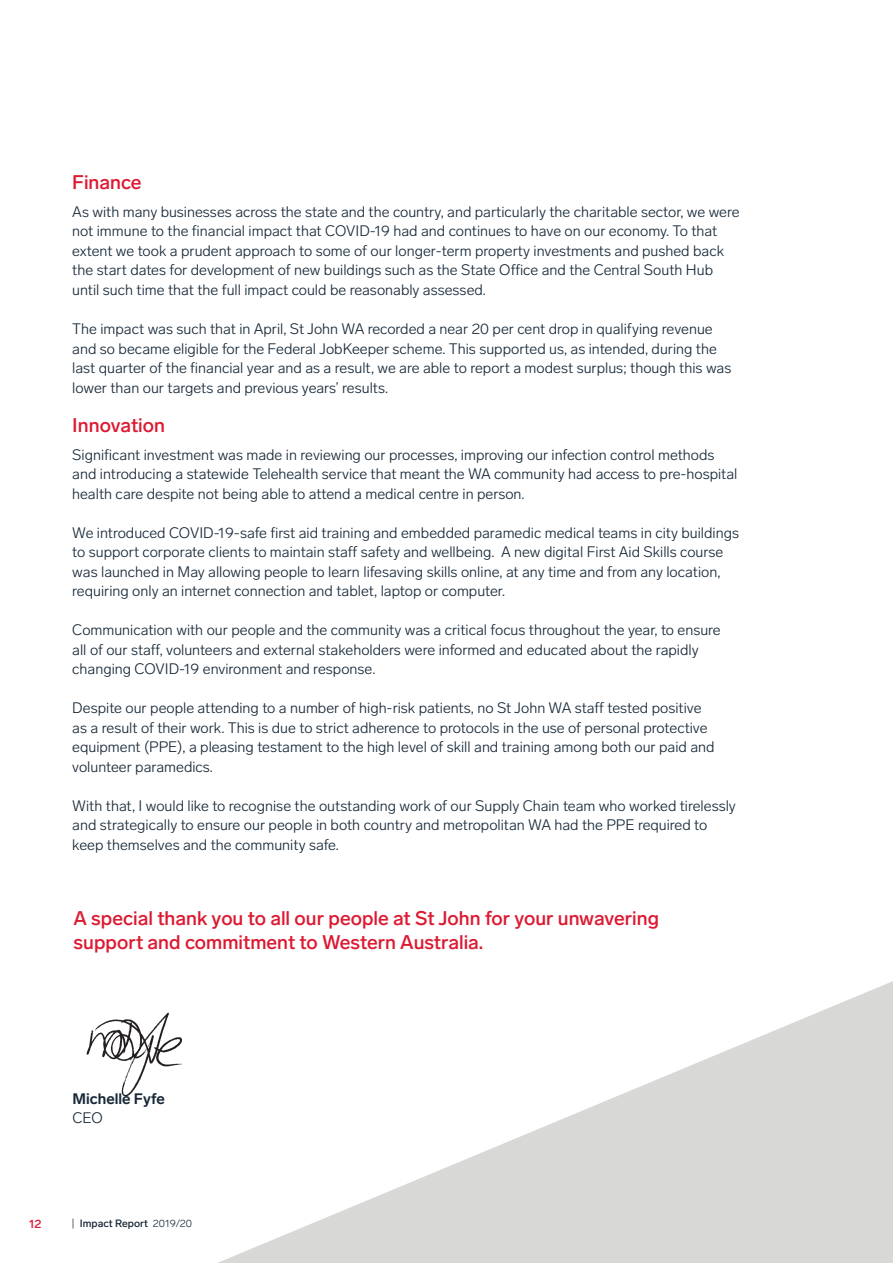
<style>
.page{position:relative;width:893px;height:1263px;background:#fff}
.page>*{position:absolute;margin:0;border:0;box-sizing:border-box;transform-origin:0 0}
.smaller_page_quote{font:500 19.5px/23.4px "Lab Grotesque";color:#dc1a32}
.sub_heading_3{font:500 19.5px "Lab Grotesque";color:#dc1a32}
.Body{font:300 15px/19.5px "Lab Grotesque";color:#172938}
.Body-2{font:700 15px "Lab Grotesque";color:#172938}
.t1{font:500 12px "Lab Grotesque";color:#dc1a32}
.t2{font:500 10.5px "Lab Grotesque";color:#172938}
.s1{font-weight:300}
</style>
<div class="page">
<img style="left:86px;top:1012px;width:96px;height:85px">
<svg style="left:218px;top:981px;width:675px;height:282px"></svg>
<p class="sub_heading_3" style="left:72px;top:171px;width:71px">Finance</p>
<p class="Body" style="left:72px;top:202px;width:669px">As with many businesses across the state and the country, and particularly the charitable sector, we were not immune to the financial impact that COVID-19 had and continues to have on our economy. To that extent we took a prudent approach to some of our longer-term property investments and pushed back the start dates for development of new buildings such as the State Office and the Central South Hub until such time that the full impact could be reasonably assessed.</p>
<p class="Body" style="left:72px;top:319px;width:661px">The impact was such that in April, St John WA recorded a near 20 per cent drop in qualifying revenue and so became eligible for the Federal JobKeeper scheme. This supported us, as intended, during the last quarter of the financial year and as a result, we are able to report a modest surplus; though this was lower than our targets and previous years’ results.</p>
<p class="sub_heading_3" style="left:72px;top:413px;width:94px">Innovation</p>
<p class="Body" style="left:72px;top:445px;width:667px">Significant investment was made in reviewing our processes, improving our infection control methods and introducing a statewide Telehealth service that meant the WA community had access to pre-hospital health care despite not being able to attend a medical centre in person.</p>
<p class="Body" style="left:72px;top:523px;width:668px">We introduced COVID-19-safe first aid training and embedded paramedic medical teams in city buildings to support corporate clients to maintain staff safety and wellbeing. A new digital First Aid Skills course was launched in May allowing people to learn lifesaving skills online, at any time and from any location, requiring only an internet connection and tablet, laptop or computer.</p>
<p class="Body" style="left:72px;top:620px;width:650px">Communication with our people and the community was a critical focus throughout the year, to ensure all of our staff, volunteers and external stakeholders were informed and educated about the rapidly changing COVID-19 environment and response.</p>
<p class="Body" style="left:72px;top:698px;width:644px">Despite our people attending to a number of high-risk patients, no St John WA staff tested positive as a result of their work. This is due to strict adherence to protocols in the use of personal protective equipment (PPE), a pleasing testament to the high level of skill and training among both our paid and volunteer paramedics.</p>
<p class="Body" style="left:72px;top:796px;width:665px">With that, I would like to recognise the outstanding work of our Supply Chain team who worked tirelessly and strategically to ensure our people in both country and metropolitan WA had the PPE required to keep themselves and the community safe.</p>
<p class="smaller_page_quote" style="left:74px;top:907px;width:587px">A special thank you to all our people at St John for your unwavering support and commitment to Western Australia.</p>
<p class="Body-2" style="left:73px;top:1090px;width:94px">Michelle Fyfe</p>
<p class="Body" style="left:73px;top:1108px;width:32px">CEO</p>
<p class="t1" style="left:29px;top:1216px;width:14px">12</p>
<p class="t2" style="left:71px;top:1217px;width:123px"><span class="s1">|</span> Impact Report <span class="s1">2019/20</span></p>
</div>
